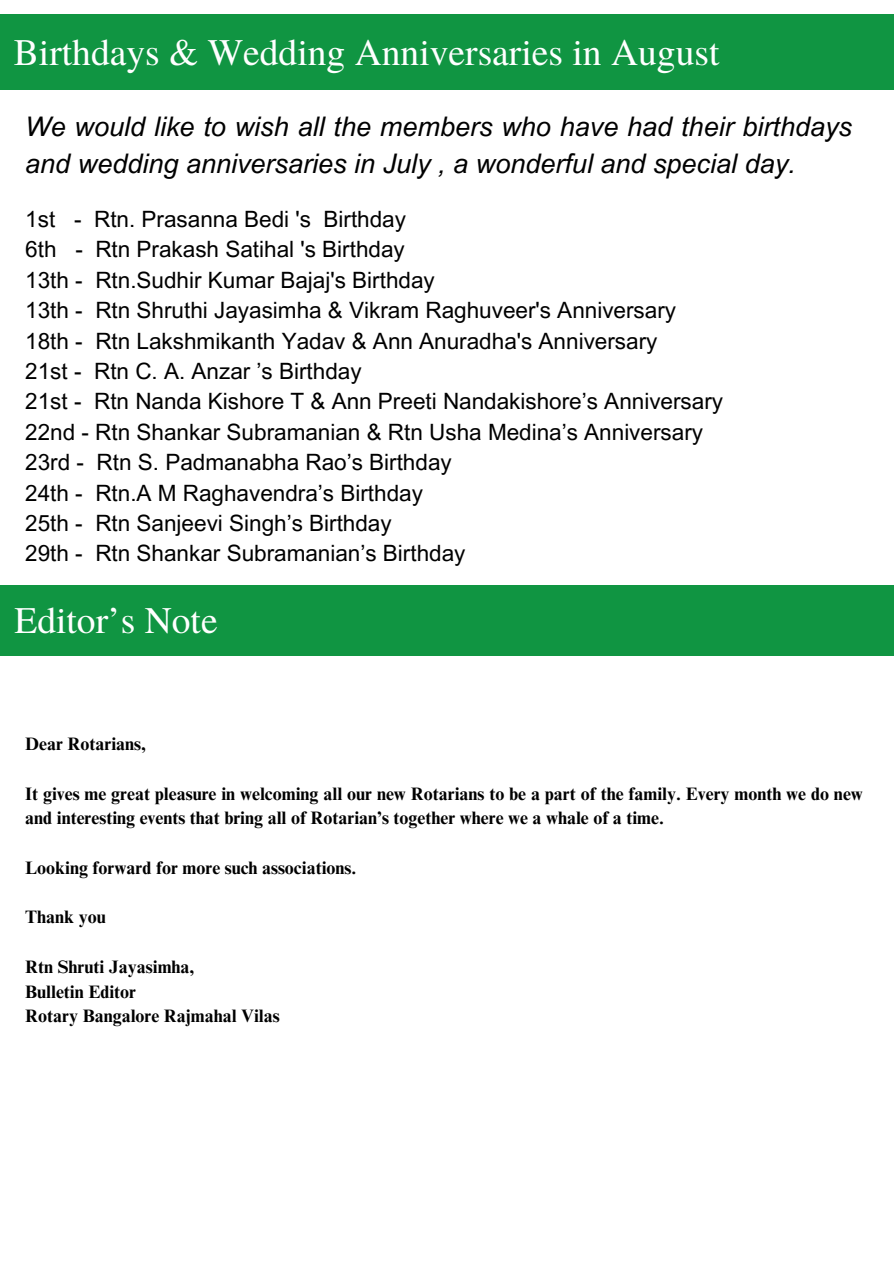
<style>
.page{position:relative;width:894px;height:1264px;background:#fff}
.page>*{position:absolute;margin:0;border:0;box-sizing:border-box;transform-origin:0 0}
.t1{font:37.5px "Te X Gyre Termes";color:#fff}
.t2{font:italic 27px/37.2px "Arial MT Pro";color:#000}
.t3{font:22.5px/30.3px "Arial MT Pro";color:#000}
.t4{font:700 18px/24.8px "Times NRMT Pro";color:#000}
</style>
<div class="page">
<div style="left:0;top:14px;width:893px;height:75px;background:#109542"></div>
<div style="left:1px;top:585px;width:892px;height:70px;background:#109542"></div>
<h1 class="t1" style="left:14px;top:25px;width:707px">Birthdays &amp; Wedding Anniversaries in August</h1>
<h2 class="t2" style="left:25px;top:112px;width:828px">We would like to wish all the members who have had their birthdays and wedding anniversaries in July , a wonderful and special day.</h2>
<h3 class="t3" style="left:25px;top:207px;width:699px">1st - Rtn. Prasanna Bedi 's Birthday<br>6th - Rtn Prakash Satihal 's Birthday<br>13th - Rtn.Sudhir Kumar Bajaj's Birthday<br>13th - Rtn Shruthi Jayasimha &amp; Vikram Raghuveer's Anniversary 18th - Rtn Lakshmikanth Yadav &amp; Ann Anuradha's Anniversary<br>21st - Rtn C. A. Anzar ’s Birthday<br>21st - Rtn Nanda Kishore T &amp; Ann Preeti Nandakishore’s Anniversary 22nd - Rtn Shankar Subramanian &amp; Rtn Usha Medina’s Anniversary 23rd - Rtn S. Padmanabha Rao’s Birthday<br>24th - Rtn.A M Raghavendra’s Birthday<br>25th - Rtn Sanjeevi Singh’s Birthday<br>29th - Rtn Shankar Subramanian’s Birthday</h3>
<h1 class="t1" style="left:14px;top:593px;width:205px">Editor’s Note</h1>
<p class="t4" style="left:25px;top:733px;width:122px">Dear Rotarians,</p>
<p class="t4" style="left:25px;top:783px;width:838px">It gives me great pleasure in welcoming all our new Rotarians to be a part of the family. Every month we do new and interesting events that bring all of Rotarian’s together where we a whale of a time.</p>
<p class="t4" style="left:25px;top:857px;width:332px">Looking forward for more such associations.</p>
<p class="t4" style="left:25px;top:907px;width:82px">Thank you</p>
<p class="t4" style="left:25px;top:956px;width:171px">Rtn Shruti Jayasimha,</p>
<p class="t4" style="left:25px;top:981px;width:112px">Bulletin Editor</p>
<p class="t4" style="left:25px;top:1006px;width:256px">Rotary Bangalore Rajmahal Vilas</p>
</div>
